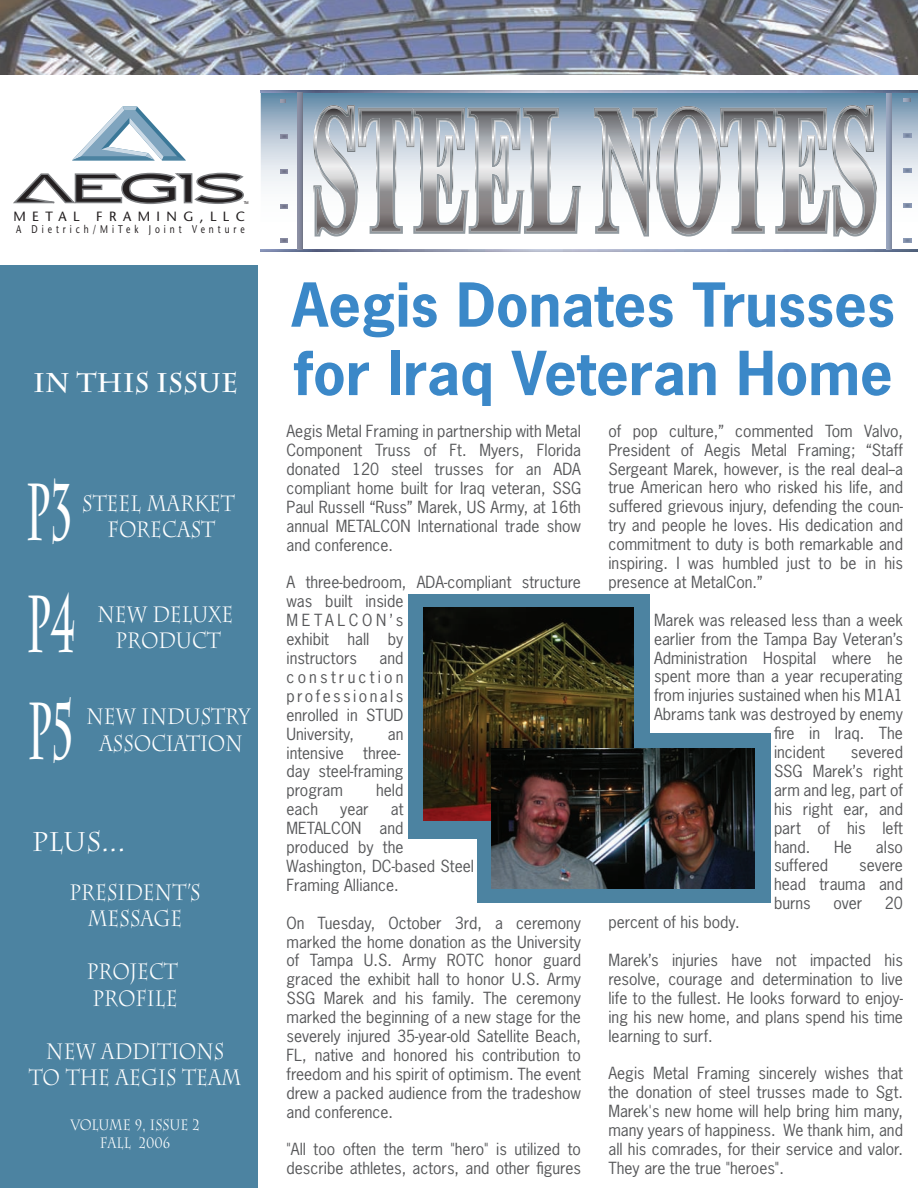
<style>
.page{position:relative;width:918px;height:1188px;background:#fff}
.page>*{position:absolute;margin:0;border:0;box-sizing:border-box;transform-origin:0 0}
.t1{font:700 80.1px/109.5px "Charlemagne Std";color:#fff;text-align:justify;scale:.47 1}
.t2{font:700 57px/68.4px "News Gothic Std";color:#3b88c8}
.t3{font:700 27px "Charlemagne Std";color:#fff}
.t4{font:27px "Charlemagne Std";color:#fff}
.t5{font:22.05px/26.5px "Charlemagne Std";color:#fff;text-align:center;scale:.86 1}
.t6{font:15.75px/18.9px "News Gothic Std";color:#57585a;text-align:justify}
.t7{font:15px/18px "Charlemagne Std";color:#fff;text-align:center;scale:.86 1}
.t8{font:13.35px "Stone Sans";letter-spacing:.48em;color:#231f20}
.t9{font:11.1px "Stone Sans";letter-spacing:.47em;color:#231f20;scale:.76 1}
.t10{font:3.75px "Helvetica";color:#231f20}
</style>
<div class="page">
<div style="left:408px;top:594px;width:242px;height:244px;background:#4c83a1"></div>
<div style="left:477px;top:733px;width:294px;height:170px;background:#4c83a1"></div>
<img style="left:423px;top:607px;width:210px;height:213px">
<img style="left:492px;top:749px;width:262px;height:140px">
<svg style="left:261px;top:93px;width:657px;height:156px"></svg>
<div style="left:0;top:265px;width:257px;height:923px;background:#4c83a1"></div>
<img style="left:261px;top:249px;width:657px;height:3px">
<img style="left:886px;top:93px;width:5px;height:157px">
<img style="left:260px;top:91px;width:658px;height:2px">
<svg style="left:904px;top:99px;width:6px;height:3px"></svg>
<svg style="left:904px;top:134px;width:8px;height:4px"></svg>
<svg style="left:904px;top:169px;width:8px;height:4px"></svg>
<svg style="left:904px;top:204px;width:8px;height:4px"></svg>
<svg style="left:904px;top:239px;width:8px;height:3px"></svg>
<img style="left:298px;top:93px;width:5px;height:157px">
<svg style="left:281px;top:100px;width:5px;height:3px"></svg>
<svg style="left:280px;top:135px;width:8px;height:3px"></svg>
<svg style="left:280px;top:170px;width:8px;height:3px"></svg>
<svg style="left:280px;top:204px;width:8px;height:4px"></svg>
<svg style="left:280px;top:239px;width:8px;height:4px"></svg>
<img style="left:0;top:0;width:918px;height:75px">
<svg style="left:13px;top:172px;width:231px;height:33px"></svg>
<svg style="left:72px;top:107px;width:114px;height:53px"></svg>
<svg style="left:313px;top:105px;width:268px;height:133px"></svg>
<svg style="left:594px;top:105px;width:283px;height:133px"></svg>
<img style="left:317px;top:108px;width:38px;height:126px">
<img style="left:361px;top:111px;width:50px;height:121px">
<img style="left:416px;top:111px;width:50px;height:121px">
<img style="left:471px;top:111px;width:50px;height:121px">
<img style="left:526px;top:111px;width:51px;height:121px">
<img style="left:597px;top:111px;width:57px;height:123px">
<img style="left:659px;top:109px;width:59px;height:125px">
<img style="left:723px;top:111px;width:50px;height:121px">
<img style="left:778px;top:111px;width:49px;height:121px">
<img style="left:836px;top:108px;width:38px;height:126px">
<p class="t10" style="left:244px;top:199px;width:7px">TM</p>
<p class="t8" style="left:13px;top:211px;width:233px">METAL FRAMING,LLC</p>
<p class="t9" style="left:16px;top:225px;width:303px">A Dietrich/MiTek Joint Venture</p>
<h3 class="t3" style="left:33px;top:367px;width:207px">IN THIS ISSUE</h3>
<h1 class="t1" style="left:26px;top:458px;width:107px">P3<br>P4<br>P5</h1>
<h3 class="t5" style="left:82px;top:490px;width:179px">STEEL MARKET<br>FORECAST</h3>
<h3 class="t5" style="left:97px;top:601px;width:160px">NEW DELUXE<br>PRODUCT</h3>
<h3 class="t5" style="left:86px;top:703px;width:193px">NEW INDUSTRY<br>ASSOCIATION</h3>
<h3 class="t4" style="left:32px;top:826px;width:95px">PLUS...</h3>
<h3 class="t5" style="left:70px;top:879px;width:154px">PRESIDENT’S<br>MESSAGE</h3>
<h3 class="t5" style="left:87px;top:958px;width:107px;text-align:left">PROJECT<br>PROFILE</h3>
<h3 class="t5" style="left:29px;top:1038px;width:249px">NEW ADDITIONS<br>TO THE AEGIS TEAM</h3>
<p class="t7" style="left:70px;top:1116px;width:152px">VOLUME 9, ISSUE 2<br>FALL 2006</p>
<h2 class="t2" style="left:292px;top:273px;width:605px">Aegis Donates Trusses for Iraq Veteran Home</h2>
<p class="t6" style="left:287px;top:422px;width:296px">Aegis Metal Framing in partnership with Metal Component Truss of Ft. Myers, Florida donated 120 steel trusses for an ADA compliant home built for Iraq veteran, SSG Paul Russell “Russ” Marek, US Army, at 16th annual METALCON International trade show and conference.</p>
<p class="t6" style="left:287px;top:574px;width:296px;text-align:left">A three-bedroom, ADA-compliant structure was built inside<br>METALCON’s<br>exhibit hall by<br>instructors</p>
<p class="t6" style="left:287px;top:649px;width:119px;text-indent:93px">and construction professionals enrolled in STUD University,</p>
<p class="t6" style="left:287px;top:725px;width:119px;text-align:left;text-indent:101px">an intensive three&shy;day steel-framing program</p>
<p class="t6" style="left:376px;top:781px;width:29px">held</p>
<p class="t6" style="left:287px;top:800px;width:33px">each</p>
<p class="t6" style="left:340px;top:800px;width:30px">year</p>
<p class="t6" style="left:287px;top:800px;width:189px;text-align:left;text-indent:104px">at<br>METALCON and<br>produced by the<br>Washington, DC-based Steel<br>Framing Alliance.</p>
<p class="t6" style="left:287px;top:914px;width:296px">On Tuesday, October 3rd, a ceremony marked the home donation as the University of Tampa U.S. Army ROTC honor guard graced the exhibit hall to honor U.S. Army SSG Marek and his family. The ceremony marked the beginning of a new stage for the severely injured 35-year-old Satellite Beach, FL, native and honored his contribution to freedom and his spirit of optimism. The event drew a packed audience from the tradeshow and conference.</p>
<p class="t6" style="left:287px;top:1141px;width:296px">"All too often the term "hero" is utilized to describe athletes, actors, and other figures</p>
<p class="t6" style="left:608px;top:422px;width:296px">of pop culture,” commented Tom Valvo, President of Aegis Metal Framing; “Staff Sergeant Marek, however, is the real deal--a true American hero who risked his life, and suffered grievous injury, defending the coun&shy;try and people he loves. His dedication and commitment to duty is both remarkable and inspiring. I was humbled just to be in his presence at MetalCon.”</p>
<p class="t6" style="left:654px;top:611px;width:251px">Marek was released less than a week</p>
<p class="t6" style="left:654px;top:630px;width:251px">earlier from the Tampa Bay Veteran’s</p>
<p class="t6" style="left:654px;top:649px;width:251px">Administration Hospital where he</p>
<p class="t6" style="left:654px;top:668px;width:251px">spent more than a year recuperating</p>
<p class="t6" style="left:654px;top:686px;width:251px">from injuries sustained when his M1A1</p>
<p class="t6" style="left:654px;top:705px;width:251px">Abrams tank was destroyed by enemy</p>
<p class="t6" style="left:774px;top:724px;width:131px">fire in Iraq. The</p>
<p class="t6" style="left:774px;top:743px;width:52px">incident</p>
<p class="t6" style="left:774px;top:743px;width:131px;text-indent:77px">severed SSG Marek’s right arm and leg, part of his right ear, and part of his left hand.</p>
<p class="t6" style="left:834px;top:838px;width:19px">He</p>
<p class="t6" style="left:876px;top:838px;width:29px">also</p>
<p class="t6" style="left:774px;top:857px;width:56px">suffered</p>
<p class="t6" style="left:774px;top:857px;width:131px;text-indent:85px">severe head trauma and burns</p>
<p class="t6" style="left:833px;top:894px;width:31px">over</p>
<p class="t6" style="left:885px;top:894px;width:20px">20</p>
<p class="t6" style="left:608px;top:913px;width:133px">percent of his body.</p>
<p class="t6" style="left:608px;top:951px;width:296px">Marek’s injuries have not impacted his resolve, courage and determination to live life to the fullest. He looks forward to enjoy&shy;ing his new home, and plans spend his time learning to surf.</p>
<p class="t6" style="left:608px;top:1064px;width:296px">Aegis Metal Framing sincerely wishes that the donation of steel trusses made to Sgt.<br>Marek's new home will help bring him many, many years of happiness. We thank him, and all his comrades, for their service and valor.<br>They are the true "heroes".</p>
</div>
